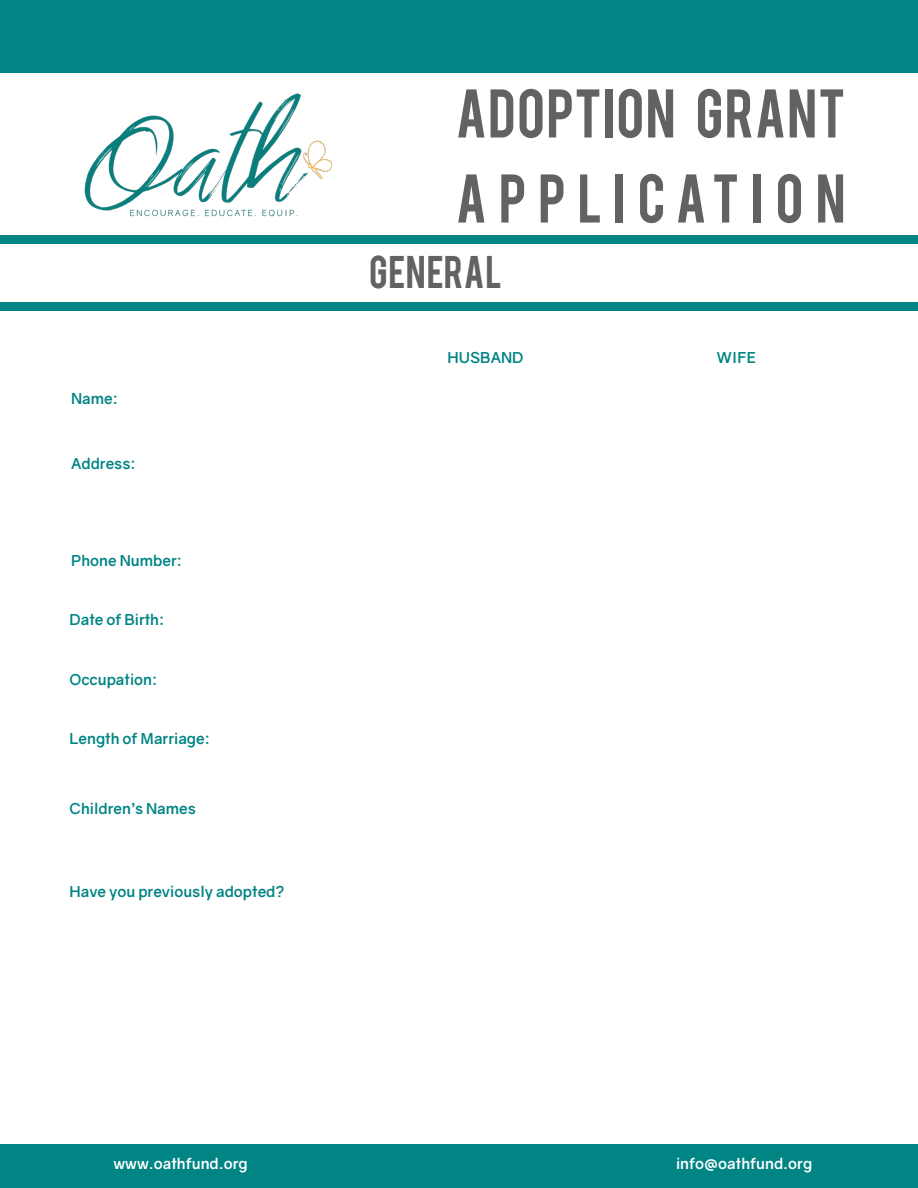
<style>
.page{position:relative;width:918px;height:1188px;background:#fff}
.page>*{position:absolute;margin:0;border:0;box-sizing:border-box;transform-origin:0 0}
.t1{font:54px/85.1px "Bebas";letter-spacing:.025em;color:#616264}
.t2{font:36px "Bebas";letter-spacing:.02em;color:#616264}
.t3{font:700 15px "Gravity";color:#018484}
.t4{font:700 15px "Gravity";color:#fff}
</style>
<div class="page">
<img style="left:84px;top:93px;width:249px;height:124px">
<div style="left:0;top:0;width:918px;height:73px;background:#018484"></div>
<div style="left:0;top:235px;width:918px;height:9px;background:#018484"></div>
<div style="left:0;top:302px;width:918px;height:9px;background:#018484"></div>
<div style="left:0;top:1145px;width:918px;height:43px;background:#018484"></div>
<h1 class="t1" style="left:456px;top:67px;width:391px">ADOPTION GRANT<br>APPLICATION</h1>
<h2 class="t2" style="left:369px;top:246px;width:134px">GENERAL</h2>
<p class="t3" style="left:71px;top:390px;width:48px">Name:</p>
<p class="t3" style="left:71px;top:455px;width:66px">Address:</p>
<p class="t3" style="left:71px;top:551px;width:112px">Phone Number:</p>
<p class="t3" style="left:70px;top:610px;width:96px">Date of Birth:</p>
<p class="t3" style="left:70px;top:670px;width:89px">Occupation:</p>
<p class="t3" style="left:70px;top:729px;width:142px">Length of Marriage:</p>
<p class="t3" style="left:70px;top:799px;width:128px">Children’s Names</p>
<p class="t3" style="left:70px;top:882px;width:217px">Have you previously adopted?</p>
<p class="t3" style="left:448px;top:349px;width:77px">HUSBAND</p>
<p class="t3" style="left:717px;top:349px;width:40px">WIFE</p>
<p class="t4" style="left:113px;top:1154px;width:136px">www.oathfund.org</p>
<p class="t4" style="left:676px;top:1154px;width:138px">info@oathfund.org</p>
</div>
